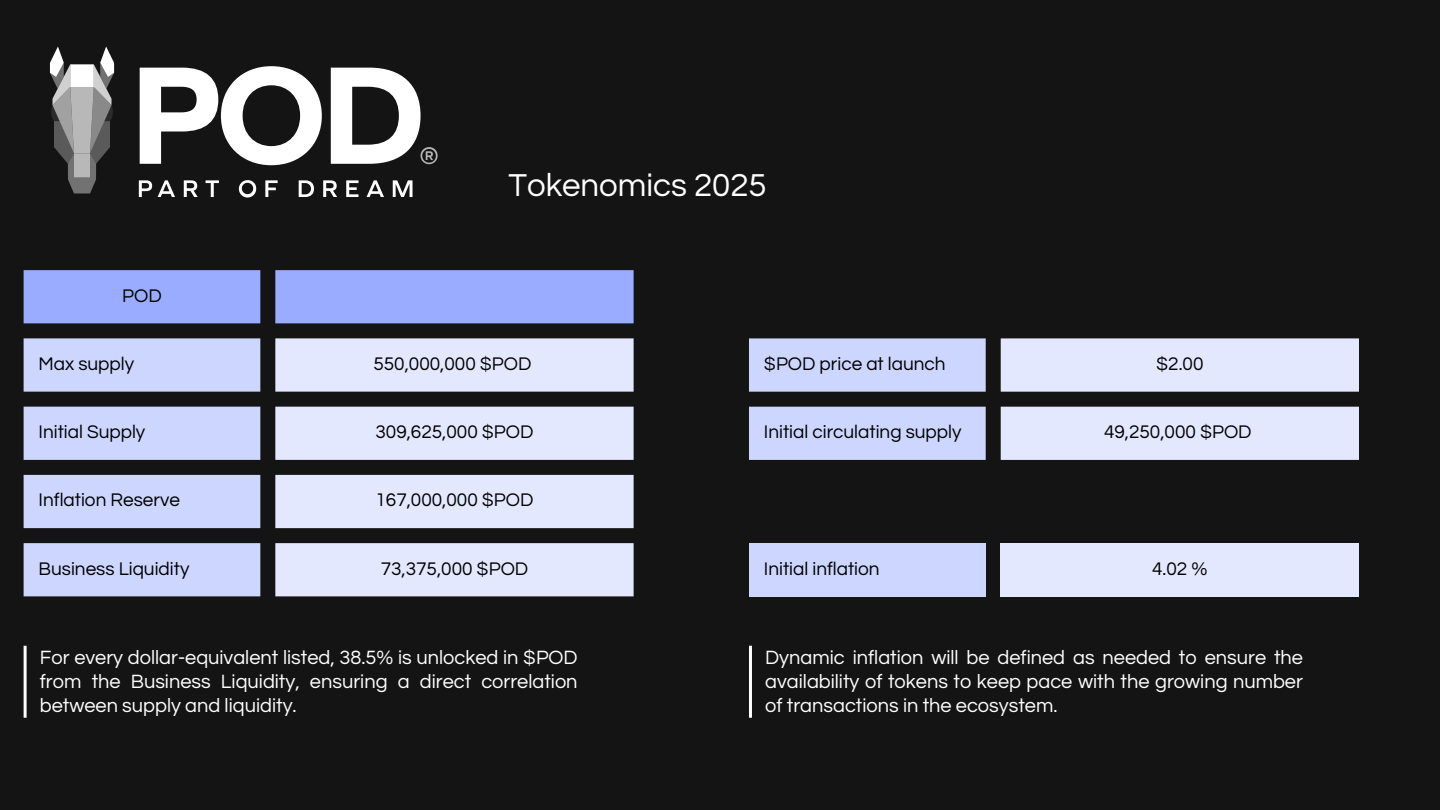
<style>
.page{position:relative;width:1440px;height:810px;background:#141414}
.page>*{position:absolute;margin:0;border:0;box-sizing:border-box;transform-origin:0 0}
.t1{font:33px "Questrial";color:#fff}
.t2{font:20px/24px "Questrial";color:#fff;text-align:justify}
.t3{font:19px "Questrial";color:#000}
</style>
<div class="page">
<div style="left:24px;top:270px;width:610px;height:53px;background:#99acff"></div>
<svg style="left:24px;top:338px;width:236px;height:258px;fill:#cdd6ff"></svg>
<svg style="left:275px;top:338px;width:359px;height:258px;fill:#e3e8ff"></svg>
<svg style="left:50px;top:47px;width:64px;height:146px"></svg>
<svg style="left:140px;top:66px;width:182px;height:99px"></svg>
<svg style="left:139px;top:180px;width:13px;height:17px"></svg>
<svg style="left:158px;top:180px;width:17px;height:17px"></svg>
<svg style="left:184px;top:180px;width:14px;height:17px"></svg>
<svg style="left:206px;top:180px;width:13px;height:17px"></svg>
<svg style="left:239px;top:180px;width:17px;height:17px"></svg>
<svg style="left:265px;top:180px;width:13px;height:17px"></svg>
<svg style="left:299px;top:180px;width:15px;height:17px"></svg>
<svg style="left:323px;top:180px;width:14px;height:17px"></svg>
<svg style="left:346px;top:180px;width:13px;height:17px"></svg>
<svg style="left:367px;top:180px;width:17px;height:17px"></svg>
<svg style="left:393px;top:180px;width:20px;height:17px"></svg>
<svg style="left:331px;top:68px;width:107px;height:96px"></svg>
<hr style="left:749px;top:646px;width:3px;height:72px;background:#fff">
<div style="left:749px;top:543px;width:237px;height:53px;background:#cdd6ff"></div>
<div style="left:1001px;top:543px;width:358px;height:53px;background:#e3e8ff"></div>
<hr style="left:24px;top:646px;width:3px;height:72px;background:#fff">
<svg style="left:749px;top:338px;width:237px;height:122px;background:#b5bde0"></svg>
<svg style="left:1001px;top:338px;width:358px;height:122px;background:#c8cde1"></svg>
<p class="t3" style="left:122px;top:286px;width:41px">POD</p>
<p class="t1" style="left:508px;top:169px;width:260px">Tokenomics 2025</p>
<h1 class="t3" style="left:39px;top:354px;width:97px">Max supply</h1>
<p class="t3" style="left:373px;top:354px;width:160px">550,000,000 $POD</p>
<p class="t3" style="left:764px;top:354px;width:183px">$POD price at launch</p>
<p class="t3" style="left:1156px;top:354px;width:49px">$2.00</p>
<p class="t3" style="left:39px;top:423px;width:108px">Initial Supply</p>
<p class="t3" style="left:375px;top:423px;width:160px">309,625,000 $POD</p>
<p class="t3" style="left:764px;top:423px;width:199px">Initial circulating supply</p>
<p class="t3" style="left:1104px;top:423px;width:149px">49,250,000 $POD</p>
<p class="t3" style="left:39px;top:491px;width:143px">Inflation Reserve</p>
<p class="t3" style="left:375px;top:491px;width:160px">167,000,000 $POD</p>
<p class="t3" style="left:39px;top:559px;width:152px">Business Liquidity</p>
<p class="t3" style="left:381px;top:559px;width:149px">73,375,000 $POD</p>
<p class="t3" style="left:764px;top:559px;width:117px">Initial inflation</p>
<p class="t3" style="left:1152px;top:559px;width:57px">4.02 %</p>
<p class="t2" style="left:40px;top:646px;width:539px">For every dollar-equivalent listed, 38.5% is unlocked in $POD from the Business Liquidity, ensuring a direct correlation between supply and liquidity.</p>
<p class="t2" style="left:765px;top:646px;width:539px">Dynamic inflation will be defined as needed to ensure the availability of tokens to keep pace with the growing number of transactions in the ecosystem.</p>
</div>
